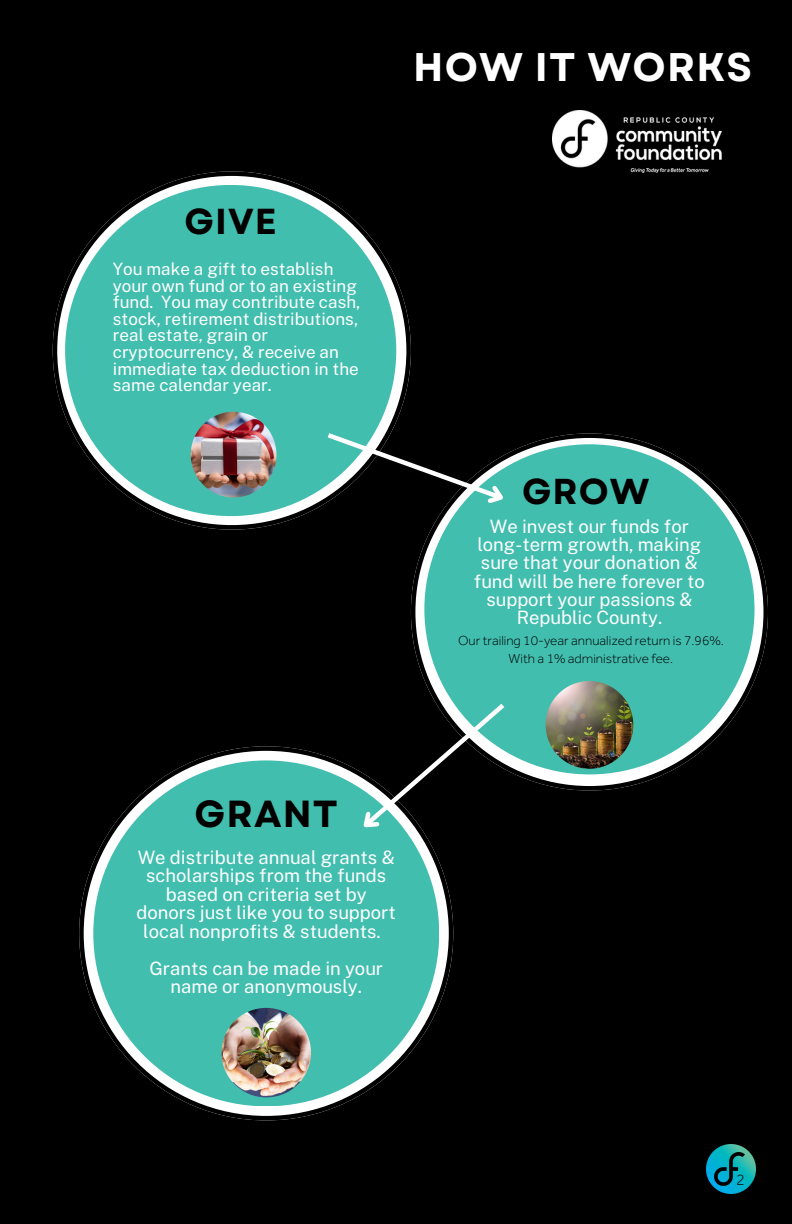
<style>
.page{position:relative;width:792px;height:1224px;background:#000}
.page>*{position:absolute;margin:0;border:0;box-sizing:border-box;transform-origin:0 0}
.t1{font:700 40px "Garet";letter-spacing:.03em;color:#fff}
.t2{font:700 37.6px "Garet";letter-spacing:.03em;color:#000}
.t3{font:700 36px "Garet";letter-spacing:.03em;color:#000}
.t4{font:18.4px/18.4px "Public Sans";color:#fff;text-align:center}
.t5{font:17px/16.6px "Public Sans";color:#fff}
.t6{font:300 16px "Effra";color:#000}
.t7{font:300 13.6px/18.2px "Effra";color:#000;text-align:center}
</style>
<div class="page">
<svg style="left:79px;top:746px;width:374px;height:374px"></svg>
<div style="left:93px;top:760px;width:346px;height:346px;background:#42beaf;border-radius:50%"></div>
<img style="left:221px;top:1008px;width:90px;height:89px;border-radius:50%">
<svg style="left:411px;top:433px;width:357px;height:358px"></svg>
<div style="left:424px;top:444px;width:331px;height:330px;background:#42beaf;border-radius:50%"></div>
<img style="left:546px;top:681px;width:87px;height:88px;border-radius:50%">
<svg style="left:53px;top:171px;width:358px;height:359px"></svg>
<div style="left:65px;top:185px;width:331px;height:331px;background:#42beaf;border-radius:50%"></div>
<img style="left:191px;top:412px;width:85px;height:86px;border-radius:50%">
<svg style="left:352px;top:699px;width:157px;height:141px"></svg>
<svg style="left:323px;top:430px;width:189px;height:82px"></svg>
<img style="left:552px;top:111px;width:170px;height:61px">
<img style="left:707px;top:1145px;width:49px;height:49px">
<h2 class="t3" style="left:185px;top:196px;width:94px">GIVE</h2>
<h3 class="t5" style="left:113px;top:261px;width:249px">You make a gift to establish your own fund or to an existing fund. You may contribute cash, stock, retirement distributions, real estate, grain or cryptocurrency, &amp; receive an immediate tax deduction in the same calendar year.</h3>
<h4 class="t1" style="left:413px;top:39px;width:340px">HOW IT WORKS</h4>
<h4 class="t3" style="left:522px;top:465px;width:129px">GROW</h4>
<h1 class="t4" style="left:474px;top:517px;width:233px">We invest our funds for long-term growth, making sure that your donation &amp; fund will be here forever to support your passions &amp;<br>Republic County.</h1>
<p class="t7" style="left:458px;top:631px;width:267px">Our trailing 10-year annualized return is 7.96%.<br>With a 1% administrative fee.</p>
<h4 class="t2" style="left:195px;top:787px;width:145px">GRANT</h4>
<p class="t4" style="left:137px;top:848px;width:261px">We distribute annual grants &amp; scholarships from the funds based on criteria set by donors just like you to support local nonprofits &amp; students.</p>
<h2 class="t4" style="left:149px;top:959px;width:235px">Grants can be made in your name or anonymously.</h2>
<p class="t6" style="left:736px;top:1169px;width:10px">2</p>
</div>
